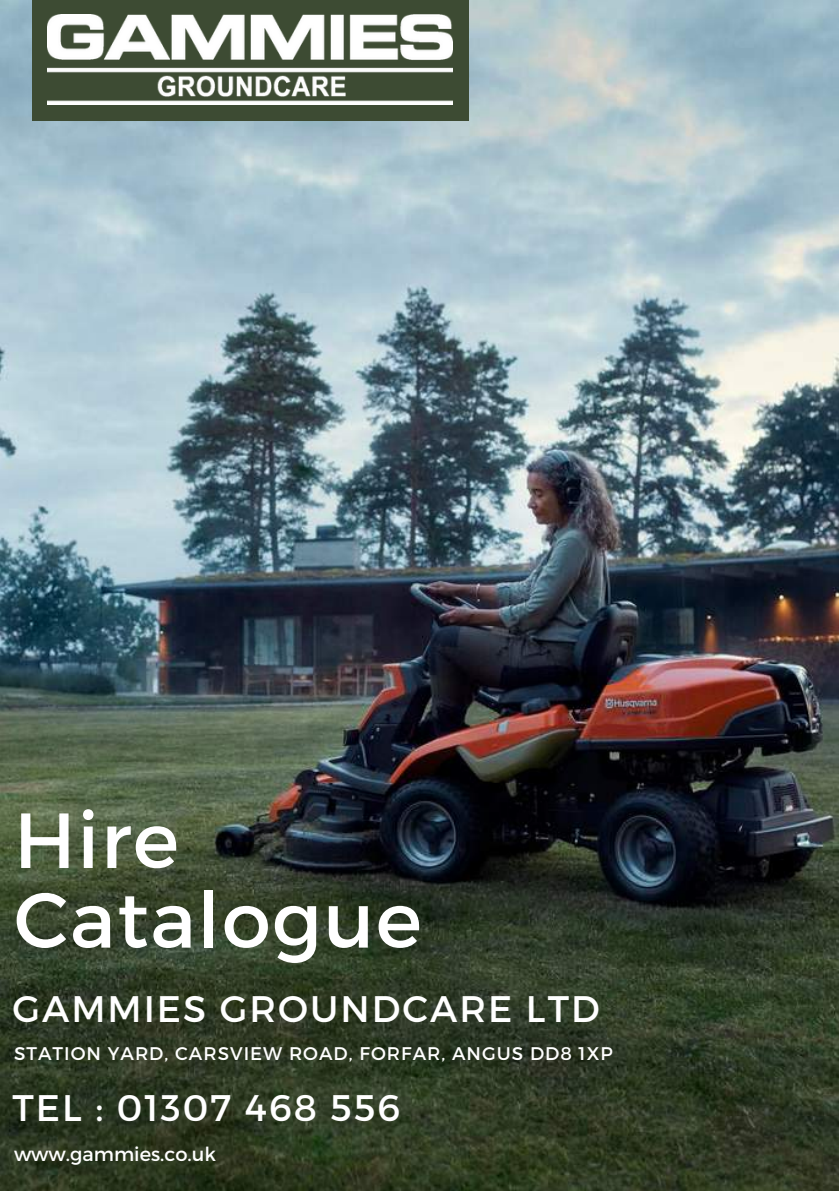
<style>
.page{position:relative;width:839px;height:1191px;background:#fff}
.page>*{position:absolute;margin:0;border:0;box-sizing:border-box;transform-origin:0 0}
.t1{font:78px/79.6px "Montserrat";letter-spacing:.02em;color:#fff}
.t2{font:37px "Montserrat";letter-spacing:.055em;color:#fff}
.t3{font:19.4px "Montserrat";color:#fff}
.t4{font:18.4px "Montserrat";letter-spacing:.055em;color:#fff}
</style>
<div class="page">
<img style="left:0;top:0;width:838px;height:1191px">
<div style="left:32px;top:0;width:436px;height:121px;background:#3d4b33"></div>
<img style="left:47px;top:14px;width:405px;height:90px">
<h1 class="t1" style="left:14px;top:797px;width:409px">Hire<br>Catalogue</h1>
<h2 class="t2" style="left:12px;top:984px;width:589px">GAMMIES GROUNDCARE LTD</h2>
<p class="t4" style="left:14px;top:1041px;width:600px">STATION YARD, CARSVIEW ROAD, FORFAR, ANGUS DD8 1XP</p>
<h2 class="t2" style="left:12px;top:1084px;width:389px">TEL : 01307 468 556</h2>
<p class="t3" style="left:14px;top:1141px;width:203px">www.gammies.co.uk</p>
</div>
